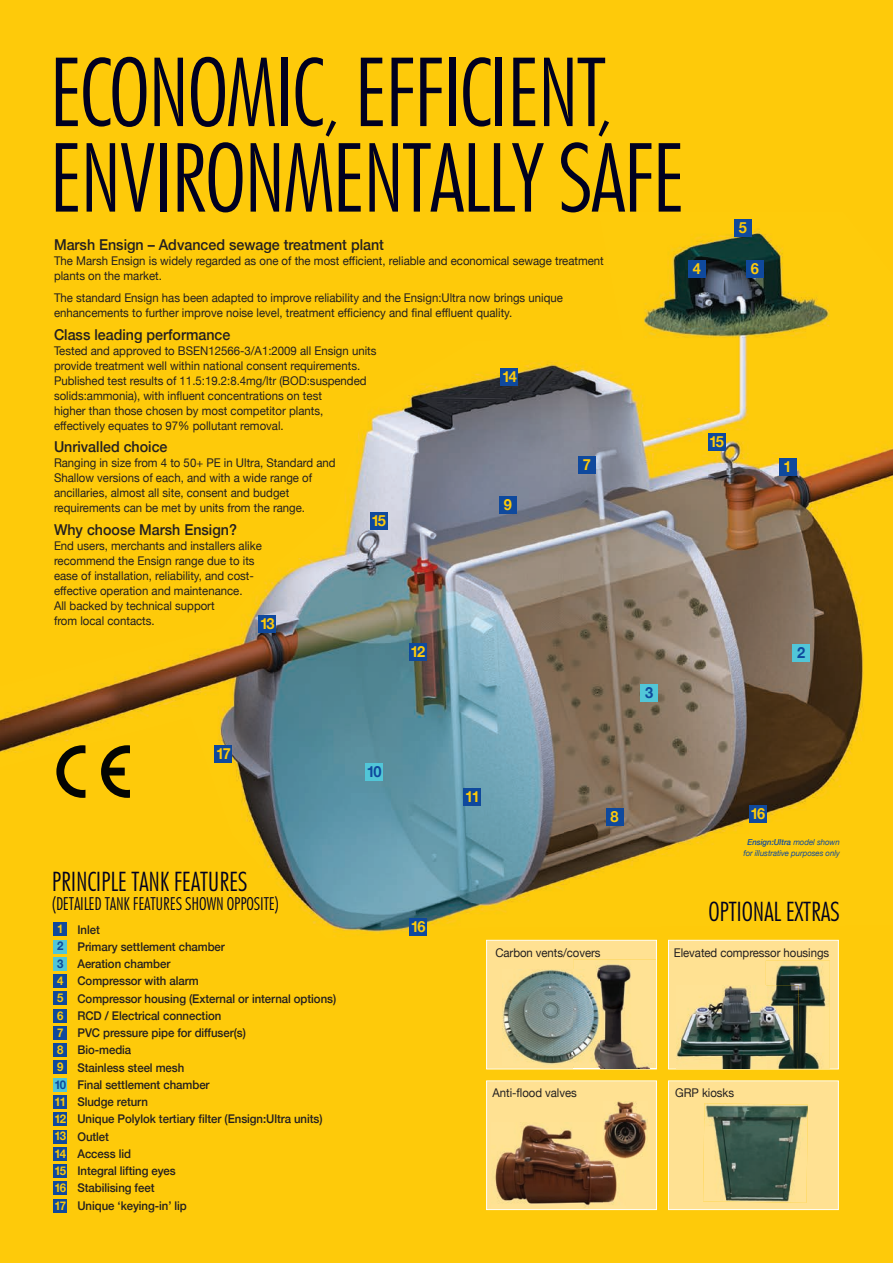
<style>
.page{position:relative;width:893px;height:1263px;background:#feca0a}
.page>*{position:absolute;margin:0;border:0;box-sizing:border-box;transform-origin:0 0}
.t1{font:300 condensed 96px/85.5px "Futura BT";letter-spacing:-.025em;color:#000020}
.t2{font:300 condensed 27px "Futura BT";letter-spacing:-.01em;color:#000020}
.t3{font:300 condensed 18px "Futura BT";letter-spacing:-.01em;color:#000020}
.t4{font:700 15.3px "Helvetica Neue";letter-spacing:-.1em;color:#feca0a;scale:.95 1}
.t5{font:700 15.3px "Helvetica Neue";color:#0f499d;scale:.95 1}
.t6{font:500 15px "Helvetica Neue";color:#231f20;scale:.95 1}
.t7{font:12px/15px "Helvetica Neue";color:#231f20;scale:.95 1}
.t8{font:500 12px/17.2px "Helvetica Neue";letter-spacing:-.005em;color:#231f20;scale:.95 1}
.t9{font:700 12px/17.2px "Helvetica Neue";letter-spacing:-.1em;color:#feca0a;text-align:justify;scale:.95 1}
.t10{font:700 12px "Helvetica Neue";color:#0f499d;scale:.95 1}
.t11{font:italic 8.25px/10.5px "Helvetica Neue";letter-spacing:-.005em;color:#0f499d;text-align:center;scale:.95 1}
.s1{font-size:69px}
.s2{font-weight:500}
</style>
<div class="page">
<img style="left:0;top:230px;width:893px;height:707px">
<div style="left:779px;top:458px;width:17px;height:18px;background:#0f499d"></div>
<div style="left:792px;top:644px;width:18px;height:18px;background:#51c6d8"></div>
<div style="left:640px;top:684px;width:18px;height:17px;background:#51c6d8"></div>
<div style="left:606px;top:808px;width:17px;height:18px;background:#0f499d"></div>
<div style="left:365px;top:763px;width:18px;height:17px;background:#51c6d8"></div>
<div style="left:464px;top:788px;width:17px;height:18px;background:#0f499d"></div>
<div style="left:409px;top:643px;width:17px;height:18px;background:#0f499d"></div>
<div style="left:259px;top:615px;width:17px;height:18px;background:#0f499d"></div>
<div style="left:501px;top:368px;width:17px;height:18px;background:#0f499d"></div>
<div style="left:370px;top:513px;width:18px;height:17px;background:#0f499d"></div>
<div style="left:708px;top:433px;width:17px;height:18px;background:#0f499d"></div>
<div style="left:409px;top:918px;width:18px;height:18px;background:#0f499d"></div>
<div style="left:749px;top:805px;width:18px;height:18px;background:#0f499d"></div>
<div style="left:215px;top:745px;width:17px;height:18px;background:#0f499d"></div>
<div style="left:53px;top:957px;width:14px;height:14px;background:#51c6d8"></div>
<div style="left:53px;top:974px;width:14px;height:14px;background:#0f499d"></div>
<div style="left:53px;top:1009px;width:14px;height:13px;background:#0f499d"></div>
<div style="left:53px;top:1026px;width:14px;height:14px;background:#0f499d"></div>
<div style="left:53px;top:1043px;width:14px;height:14px;background:#0f499d"></div>
<div style="left:53px;top:1060px;width:14px;height:14px;background:#0f499d"></div>
<div style="left:53px;top:1078px;width:14px;height:14px;background:#51c6d8"></div>
<div style="left:53px;top:991px;width:14px;height:14px;background:#0f499d"></div>
<div style="left:53px;top:939px;width:14px;height:14px;background:#51c6d8"></div>
<div style="left:53px;top:922px;width:14px;height:14px;background:#0f499d"></div>
<div style="left:53px;top:1112px;width:14px;height:14px;background:#0f499d"></div>
<div style="left:53px;top:1130px;width:14px;height:13px;background:#0f499d"></div>
<div style="left:53px;top:1147px;width:14px;height:14px;background:#0f499d"></div>
<div style="left:53px;top:1164px;width:14px;height:14px;background:#0f499d"></div>
<div style="left:53px;top:1181px;width:14px;height:14px;background:#0f499d"></div>
<div style="left:53px;top:1095px;width:14px;height:14px;background:#0f499d"></div>
<div style="left:670px;top:1083px;width:167px;height:125px;background:#ffe192"></div>
<div style="left:668px;top:1081px;width:171px;height:129px;border:1px solid #fff"></div>
<img style="left:703px;top:1103px;width:105px;height:100px">
<div style="left:670px;top:942px;width:167px;height:125px;background:#ffe192"></div>
<div style="left:668px;top:940px;width:171px;height:129px;border:1px solid #fff"></div>
<img style="left:766px;top:961px;width:64px;height:108px">
<div style="left:488px;top:1083px;width:167px;height:125px;background:#ffe192"></div>
<div style="left:486px;top:1081px;width:171px;height:129px;border:1px solid #fff"></div>
<img style="left:491px;top:1123px;width:112px;height:84px">
<img style="left:603px;top:1159px;width:22px;height:48px">
<img style="left:676px;top:985px;width:123px;height:84px">
<img style="left:676px;top:1069px;width:122px;height:1px">
<img style="left:603px;top:1102px;width:45px;height:57px">
<svg style="left:101px;top:745px;width:29px;height:53px"></svg>
<svg style="left:56px;top:745px;width:29px;height:53px"></svg>
<div style="left:488px;top:942px;width:167px;height:125px;background:#ffe192"></div>
<div style="left:486px;top:940px;width:171px;height:129px;border:1px solid #fff"></div>
<img style="left:503px;top:970px;width:70px;height:95px">
<img style="left:573px;top:959px;width:83px;height:110px">
<img style="left:573px;top:1069px;width:83px;height:1px">
<div style="left:53px;top:1199px;width:14px;height:13px;background:#0f499d"></div>
<div style="left:499px;top:497px;width:18px;height:17px;background:#0f499d"></div>
<div style="left:746px;top:261px;width:18px;height:17px;background:#0f499d"></div>
<div style="left:734px;top:219px;width:18px;height:18px;background:#0f499d"></div>
<div style="left:578px;top:457px;width:18px;height:17px;background:#0f499d"></div>
<div style="left:688px;top:261px;width:18px;height:17px;background:#0f499d"></div>
<h1 class="t1" style="left:49px;top:50px;width:637px">ECONOMIC<span class="s1">,</span> EFFICIENT<span class="s1">,<br></span>ENVIRONMENTALLY SAFE</h1>
<p class="t6" style="left:54px;top:235px;width:349px">Marsh Ensign – Advanced sewage treatment plant</p>
<p class="t7" style="left:54px;top:253px;width:580px">The Marsh Ensign is widely regarded as one of the most efficient, reliable and economical sewage treatment plants on the market.</p>
<p class="t7" style="left:54px;top:290px;width:537px">The standard Ensign has been adapted to improve reliability and the Ensign:Ultra now brings unique enhancements to further improve noise level, treatment efficiency and final effluent quality.</p>
<p class="t6" style="left:54px;top:325px;width:187px">Class leading performance</p>
<p class="t7" style="left:54px;top:343px;width:341px">Tested and approved to BSEN12566-3/A1:2009 all Ensign units provide treatment well within national consent requirements.<br>Published test results of 11.5:19.2:8.4mg/ltr (BOD:suspended solids:ammonia), with influent concentrations on test<br>higher than those chosen by most competitor plants, effectively equates to 97% pollutant removal.</p>
<p class="t6" style="left:54px;top:437px;width:121px">Unrivalled choice</p>
<p class="t7" style="left:54px;top:455px;width:298px">Ranging in size from 4 to 50+ PE in Ultra, Standard and Shallow versions of each, and with a wide range of ancillaries, almost all site, consent and budget requirements can be met by units from the range.</p>
<p class="t6" style="left:54px;top:520px;width:194px">Why choose Marsh Ensign?</p>
<p class="t7" style="left:54px;top:538px;width:220px">End users, merchants and installers alike recommend the Ensign range due to its ease of installation, reliability, and cost&shy;effective operation and maintenance.<br>All backed by technical support<br>from local contacts.</p>
<p class="t4" style="left:502px;top:367px;width:17px">14</p>
<p class="t4" style="left:583px;top:455px;width:10px">7</p>
<p class="t4" style="left:504px;top:495px;width:10px">9</p>
<p class="t4" style="left:371px;top:511px;width:17px">15</p>
<p class="t4" style="left:260px;top:614px;width:17px">13</p>
<p class="t4" style="left:410px;top:642px;width:17px">12</p>
<p class="t5" style="left:645px;top:682px;width:10px">3</p>
<p class="t4" style="left:693px;top:259px;width:10px">4</p>
<p class="t4" style="left:709px;top:432px;width:17px">15</p>
<p class="t4" style="left:739px;top:218px;width:10px">5</p>
<p class="t4" style="left:751px;top:259px;width:10px">6</p>
<p class="t4" style="left:783px;top:457px;width:10px">1</p>
<p class="t5" style="left:797px;top:643px;width:10px">2</p>
<p class="t4" style="left:216px;top:744px;width:17px">17</p>
<p class="t5" style="left:367px;top:762px;width:17px">10</p>
<p class="t4" style="left:465px;top:787px;width:17px">11</p>
<p class="t4" style="left:611px;top:807px;width:10px">8</p>
<p class="t4" style="left:750px;top:804px;width:17px">16</p>
<p class="t11" style="left:743px;top:837px;width:103px"><span class="s2">Ensign:Ultra</span> model shown for illustrative purposes only</p>
<h2 class="t2" style="left:52px;top:866px;width:197px">PRINCIPLE TANK FEATURES</h2>
<h3 class="t3" style="left:52px;top:894px;width:229px">(DETAILED TANK FEATURES SHOWN OPPOSITE)</h3>
<p class="t9" style="left:57px;top:920px;width:8px">1</p>
<p class="t10" style="left:57px;top:939px;width:8px">2</p>
<p class="t10" style="left:57px;top:956px;width:8px">3</p>
<p class="t9" style="left:57px;top:972px;width:8px">4</p>
<p class="t9" style="left:57px;top:1006px;width:8px">6<br>7<br>8</p>
<p class="t9" style="left:57px;top:989px;width:8px">5</p>
<p class="t9" style="left:57px;top:1058px;width:8px">9</p>
<p class="t10" style="left:54px;top:1077px;width:14px">10</p>
<p class="t9" style="left:54px;top:1093px;width:14px">11</p>
<p class="t9" style="left:54px;top:1110px;width:14px">12<br>13<br>14<br>15<br>16</p>
<p class="t9" style="left:54px;top:1196px;width:14px">17</p>
<p class="t8" style="left:77px;top:920px;width:274px">Inlet<br>Primary settlement chamber<br>Aeration chamber<br>Compressor with alarm<br>Compressor housing (External or internal options)<br>RCD / Electrical connection<br>PVC pressure pipe for diffuser(s)<br>Bio-media<br>Stainless steel mesh<br>Final settlement chamber<br>Sludge return<br>Unique Polylok tertiary filter (Ensign:Ultra units)<br>Outlet<br>Access lid<br>Integral lifting eyes<br>Stabilising feet<br>Unique ‘keying-in’ lip</p>
<p class="t4" style="left:411px;top:917px;width:17px">16</p>
<p class="t7" style="left:495px;top:945px;width:112px">Carbon vents/covers</p>
<h2 class="t2" style="left:709px;top:896px;width:133px">OPTIONAL EXTRAS</h2>
<p class="t7" style="left:674px;top:945px;width:165px">Elevated compressor housings</p>
<p class="t7" style="left:493px;top:1085px;width:90px">Anti-flood valves</p>
<p class="t7" style="left:675px;top:1085px;width:63px">GRP kiosks</p>
</div>
